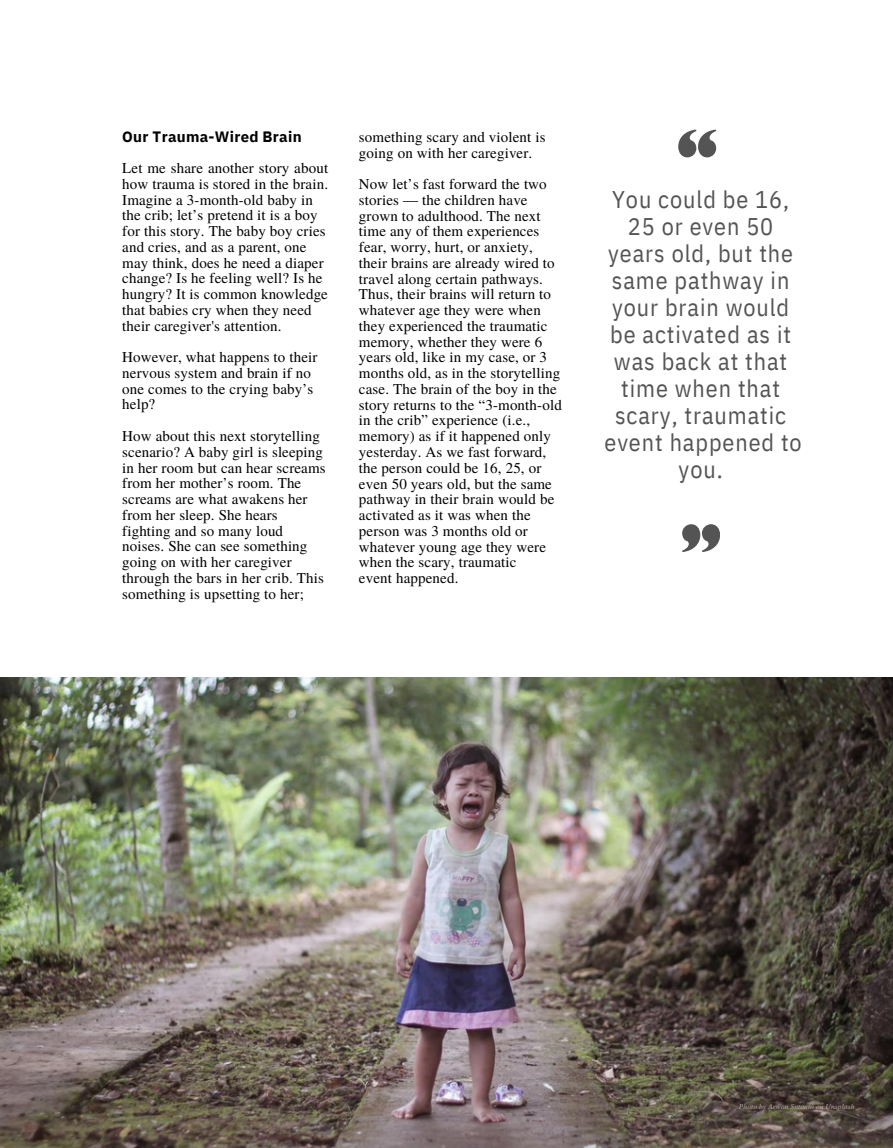
<style>
.page{position:relative;width:893px;height:1148px;background:#fff}
.page>*{position:absolute;margin:0;border:0;box-sizing:border-box;transform-origin:0 0}
.t1{font:24px/27px "IBM Plex Sans Cond";letter-spacing:.04em;color:#545454;text-align:center}
.t2{font:15px/15.8px "Te X Gyre Termes";letter-spacing:.01em;color:#000}
.t3{font:700 15px "IBM Plex Sans";letter-spacing:.02em;color:#000}
.t4{font:italic 7.5px "Te X Gyre Termes";letter-spacing:.01em;color:#bbaea2}
</style>
<div class="page">
<svg style="left:678px;top:129px;width:38px;height:28px"></svg>
<svg style="left:682px;top:524px;width:37px;height:28px"></svg>
<img style="left:0;top:677px;width:892px;height:470px">
<p class="t3" style="left:122px;top:127px;width:181px">Our Trauma-Wired Brain</p>
<p class="t2" style="left:122px;top:159px;width:207px">Let me share another story about how trauma is stored in the brain.<br>Imagine a 3-month-old baby in the crib; let’s pretend it is a boy for this story. The baby boy cries and cries, and as a parent, one may think, does he need a diaper change? Is he feeling well? Is he hungry? It is common knowledge that babies cry when they need their caregiver's attention.</p>
<p class="t2" style="left:122px;top:348px;width:197px">However, what happens to their nervous system and brain if no one comes to the crying baby’s help?</p>
<p class="t2" style="left:122px;top:427px;width:205px">How about this next storytelling scenario? A baby girl is sleeping in her room but can hear screams from her mother’s room. The screams are what awakens her from her sleep. She hears fighting and so many loud noises. She can see something going on with her caregiver through the bars in her crib. This something is upsetting to her;</p>
<p class="t2" style="left:359px;top:128px;width:188px">something scary and violent is going on with her caregiver.</p>
<p class="t2" style="left:359px;top:175px;width:204px">Now let’s fast forward the two stories — the children have grown to adulthood. The next time any of them experiences fear, worry, hurt, or anxiety, their brains are already wired to travel along certain pathways.<br>Thus, their brains will return to whatever age they were when they experienced the traumatic memory, whether they were 6 years old, like in my case, or 3 months old, as in the storytelling case. The brain of the boy in the story returns to the “3-month-old in the crib” experience (i.e., memory) as if it happened only yesterday. As we fast forward, the person could be 16, 25, or even 50 years old, but the same pathway in their brain would be activated as it was when the person was 3 months old or whatever young age they were when the scary, traumatic<br>event happened.</p>
<h1 class="t1" style="left:604px;top:185px;width:199px">You could be 16,<br>25 or even 50 years old, but the same pathway in your brain would be activated as it was back at that time when that scary, traumatic event happened to you.</h1>
<p class="t4" style="left:738px;top:1100px;width:117px">Photo by Arwan Sutanto on Unsplash</p>
</div>
